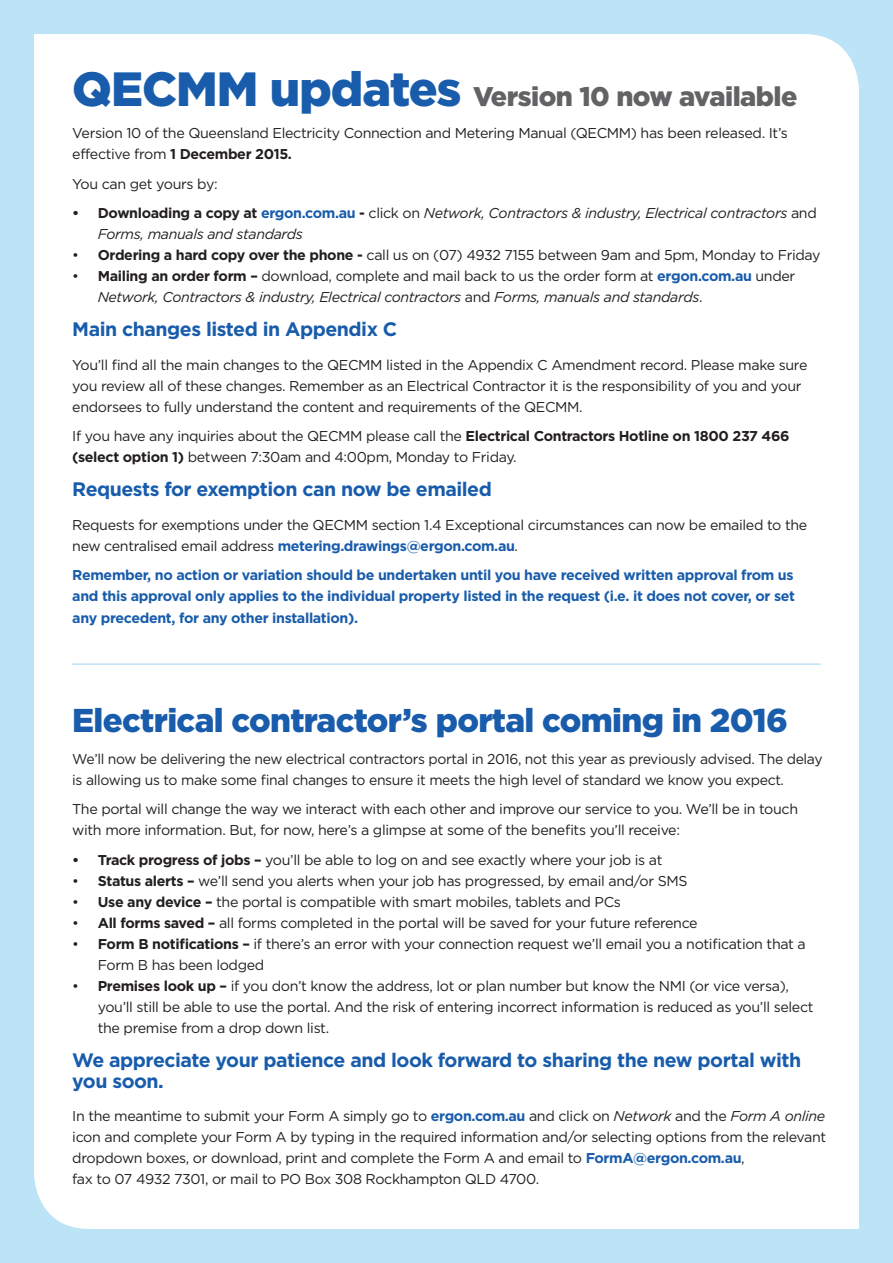
<style>
.page{position:relative;width:893px;height:1263px;background:#bce3f6}
.page>*{position:absolute;margin:0;border:0;box-sizing:border-box;transform-origin:0 0}
.t1{font:900 33px "Gotham";letter-spacing:-.02em;color:#185cab}
.t2{font:900 27px "Gotham";letter-spacing:-.02em;color:#636366}
.t3{font:700 19.5px/21px "Gotham";letter-spacing:-.025em;color:#185cab}
.t4{font:14.25px/21px "Gotham";letter-spacing:-.025em;color:#231f20}
.t5{font:italic 14.25px/21px "Gotham";letter-spacing:-.025em;color:#231f20}
.t6{font:700 14.25px/21px "Gotham";letter-spacing:-.025em;color:#185cab;text-align:justify}
.s1{font-size:48px;color:#185cab}
.s2{font-weight:700}
.s3{font-weight:700;font-style:normal}
.s4{font-weight:700;font-style:normal;color:#185cab}
.s5{font-style:normal}
.s6{font-weight:700;color:#185cab}
.s7{font-style:italic}
</style>
<div class="page">
<div style="left:34px;top:34px;width:825px;height:1195px;background:#fff"></div>
<hr style="left:72px;top:663px;width:749px;height:2px;background:#bce3f6">
<h2 class="t2" style="left:72px;top:81px;width:727px"><span class="s1">QECMM updates</span> Version 10 now available</h2>
<p class="t4" style="left:72px;top:123px;width:717px">Version 10 of the Queensland Electricity Connection and Metering Manual (QECMM) has been released. It’s effective from <span class="s2">1 December 2015.</span></p>
<p class="t4" style="left:72px;top:173px;width:147px">You can get yours by:</p>
<p class="t5" style="left:98px;top:203px;width:720px;text-indent:-26px"><span class="s3">• Downloading a copy at</span> <span class="s4">ergon.com.au</span> <span class="s3">-</span> <span class="s5">click on</span> Network, Contractors &amp; industry, Electrical contractors <span class="s5">and<br></span>Forms, manuals and standards</p>
<p class="t4" style="left:72px;top:245px;width:750px">• <span class="s2">Ordering a hard copy over the phone -</span> call us on (07) 4932 7155 between 9am and 5pm, Monday to Friday</p>
<p class="t5" style="left:98px;top:266px;width:699px;text-indent:-26px"><span class="s5">•</span> <span class="s3">Mailing an order form –</span> <span class="s5">download, complete and mail back to us the order form at</span> <span class="s4">ergon.com.au</span> <span class="s5">under<br></span>Network, Contractors &amp; industry, Electrical contractors <span class="s5">and</span> Forms, manuals and standards<span class="s5">.</span></p>
<h3 class="t3" style="left:72px;top:319px;width:327px">Main changes listed in Appendix C</h3>
<p class="t4" style="left:72px;top:354px;width:737px">You’ll find all the main changes to the QECMM listed in the Appendix C Amendment record. Please make sure you review all of these changes. Remember as an Electrical Contractor it is the responsibility of you and your endorsees to fully understand the content and requirements of the QECMM.</p>
<p class="t4" style="left:72px;top:426px;width:719px">If you have any inquiries about the QECMM please call the <span class="s2">Electrical Contractors Hotline on 1800 237 466 (select option 1)</span> between 7:30am and 4:00pm, Monday to Friday.</p>
<h3 class="t3" style="left:72px;top:479px;width:421px">Requests for exemption can now be emailed</h3>
<p class="t4" style="left:72px;top:514px;width:736px">Requests for exemptions under the QECMM section 1.4 Exceptional circumstances can now be emailed to the new centralised email address <span class="s6">metering.drawings@ergon.com.au</span>.</p>
<p class="t6" style="left:72px;top:565px;width:724px">Remember, no action or variation should be undertaken until you have received written approval from us and this approval only applies to the individual property listed in the request (i.e. it does not cover, or set any precedent, for any other installation).</p>
<h1 class="t1" style="left:72px;top:700px;width:717px">Electrical contractor’s portal coming in 2016</h1>
<p class="t4" style="left:72px;top:748px;width:752px">We’ll now be delivering the new electrical contractors portal in 2016, not this year as previously advised. The delay is allowing us to make some final changes to ensure it meets the high level of standard we know you expect.</p>
<p class="t4" style="left:72px;top:799px;width:727px">The portal will change the way we interact with each other and improve our service to you. We’ll be in touch with more information. But, for now, here’s a glimpse at some of the benefits you’ll receive:</p>
<p class="t4" style="left:72px;top:849px;width:592px"><span class="s2">• Track progress of jobs –</span> you’ll be able to log on and see exactly where your job is at</p>
<p class="t4" style="left:72px;top:870px;width:617px">• <span class="s2">Status alerts –</span> we’ll send you alerts when your job has progressed, by email and/or SMS</p>
<p class="t4" style="left:72px;top:891px;width:550px">• <span class="s2">Use any device –</span> the portal is compatible with smart mobiles, tablets and PCs</p>
<p class="t4" style="left:72px;top:912px;width:627px">• <span class="s2">All forms saved –</span> all forms completed in the portal will be saved for your future reference</p>
<p class="t4" style="left:98px;top:933px;width:709px;text-indent:-26px">• <span class="s2">Form B notifications –</span> if there’s an error with your connection request we’ll email you a notification that a<br>Form B has been lodged</p>
<p class="t4" style="left:98px;top:975px;width:717px;text-indent:-26px">• <span class="s2">Premises look up –</span> if you don’t know the address, lot or plan number but know the NMI (or vice versa), you’ll still be able to use the portal. And the risk of entering incorrect information is reduced as you’ll select the premise from a drop down list.</p>
<h3 class="t3" style="left:72px;top:1049px;width:730px">We appreciate your patience and look forward to sharing the new portal with you soon.</h3>
<p class="t4" style="left:72px;top:1106px;width:756px">In the meantime to submit your Form A simply go to <span class="s6">ergon.com.au</span> and click on <span class="s7">Network</span> and the <span class="s7">Form A online </span>icon and complete your Form A by typing in the required information and/or selecting options from the relevant dropdown boxes, or download, print and complete the Form A and email to <span class="s6">FormA@ergon.com.au</span>,<br>fax to 07 4932 7301, or mail to PO Box 308 Rockhampton QLD 4700.</p>
</div>
